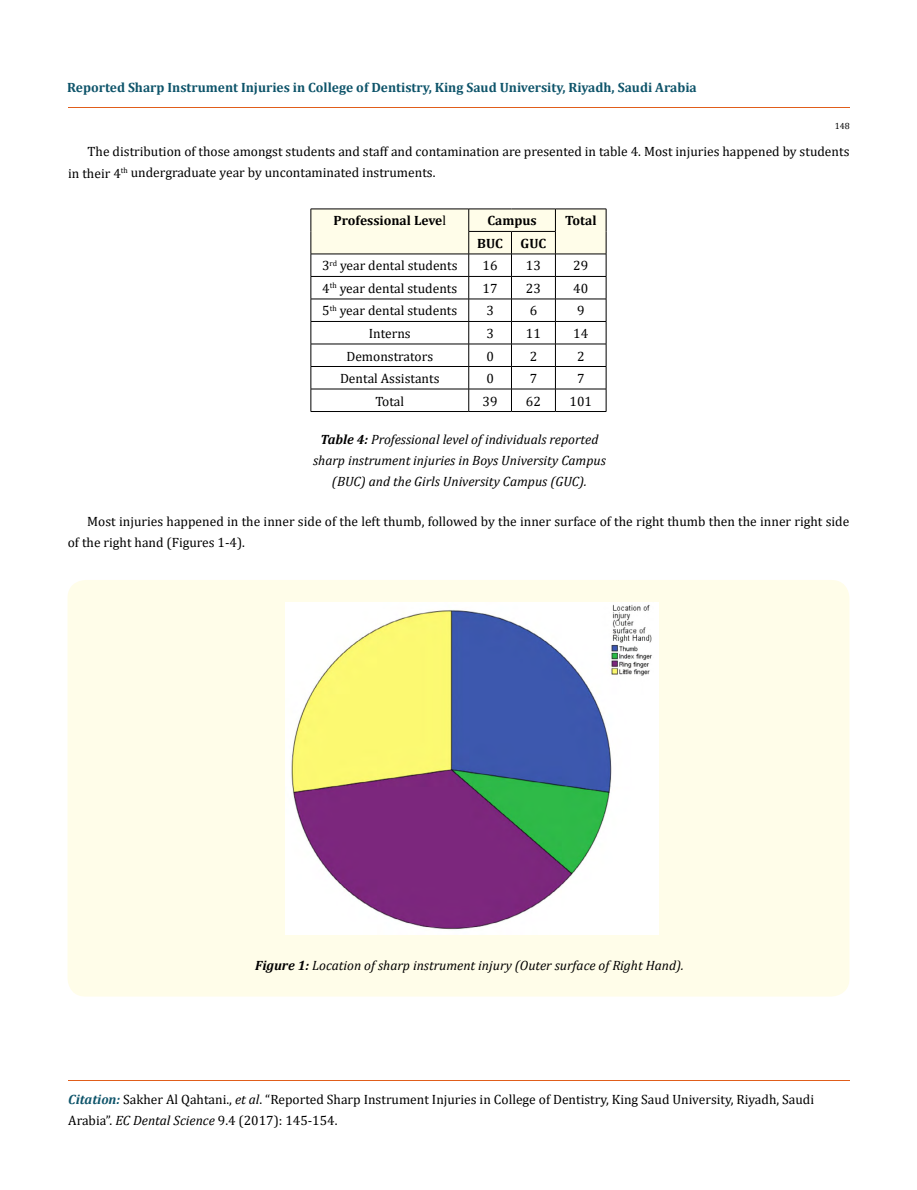
<style>
.page{position:relative;width:917px;height:1190px;background:#fff}
.page>*{position:absolute;margin:0;border:0;box-sizing:border-box;transform-origin:0 0}
.t1{font:13.5px/21px "Cambria";color:#000}
.t2{font:italic 13.5px/21px "Cambria";color:#000;text-align:center}
.t3{font:700 13.5px "Cambria";color:#0e546a}
.t4{font:700 13.5px "Cambria";color:#000}
.t5{font:9px "Cambria";color:#000}
.s1{font-weight:400}
.s2{font-weight:700}
.s3{font-weight:700;font-style:italic;color:#0e546a}
.s4{font-style:italic}
</style>
<div class="page">
<hr style="left:68px;top:108px;width:781px;height:1px;background:#e05d1a">
<hr style="left:68px;top:1080px;width:781px;height:1px;background:#e05d1a">
<svg style="left:310px;top:209px;width:297px;height:202px"></svg>
<hr style="left:311px;top:411px;width:158px;height:1px;background:#000">
<hr style="left:469px;top:411px;width:42px;height:1px;background:#000">
<hr style="left:511px;top:411px;width:44px;height:1px;background:#000">
<hr style="left:555px;top:411px;width:51px;height:1px;background:#000">
<div style="left:68px;top:580px;width:781px;height:416px;background:#fffde9;border-radius:18px"></div>
<img style="left:285px;top:602px;width:373px;height:332px">
<p class="t3" style="left:67px;top:77px;width:631px">Reported Sharp Instrument Injuries in College of Dentistry, King Saud University, Riyadh, Saudi Arabia</p>
<p class="t5" style="left:834px;top:121px;width:16px">148</p>
<p class="t1" style="left:68px;top:141px;width:782px;text-indent:19px">The distribution of those amongst students and staff and contamination are presented in table 4. Most injuries happened by students in their 4<sup>th</sup> undergraduate year by uncontaminated instruments.</p>
<p class="t4" style="left:333px;top:211px;width:114px">Professional Leve<span class="s1">l</span></p>
<p class="t4" style="left:487px;top:211px;width:51px">Campus</p>
<p class="t4" style="left:565px;top:211px;width:33px">Total</p>
<p class="t4" style="left:477px;top:234px;width:27px">BUC</p>
<p class="t4" style="left:520px;top:234px;width:27px">GUC</p>
<p class="t1" style="left:322px;top:255px;width:137px">3<sup>rd</sup> year dental students</p>
<p class="t1" style="left:482px;top:255px;width:16px">16</p>
<p class="t1" style="left:526px;top:255px;width:16px">13</p>
<p class="t1" style="left:573px;top:255px;width:16px">29</p>
<p class="t1" style="left:322px;top:278px;width:136px">4<sup>th</sup> year dental students</p>
<p class="t1" style="left:482px;top:278px;width:16px">17</p>
<p class="t1" style="left:526px;top:278px;width:16px">23</p>
<p class="t1" style="left:573px;top:278px;width:16px">40</p>
<p class="t1" style="left:322px;top:300px;width:136px">5<sup>th</sup> year dental students</p>
<p class="t1" style="left:486px;top:300px;width:9px">3</p>
<p class="t1" style="left:529px;top:300px;width:9px">6</p>
<p class="t1" style="left:577px;top:300px;width:9px">9</p>
<p class="t1" style="left:369px;top:323px;width:43px">Interns</p>
<p class="t1" style="left:486px;top:323px;width:9px">3</p>
<p class="t1" style="left:526px;top:323px;width:16px">11</p>
<p class="t1" style="left:573px;top:323px;width:16px">14</p>
<p class="t1" style="left:346px;top:345px;width:88px">Demonstrators</p>
<p class="t1" style="left:486px;top:345px;width:9px">0</p>
<p class="t1" style="left:529px;top:345px;width:9px">2</p>
<p class="t1" style="left:577px;top:345px;width:9px">2</p>
<p class="t1" style="left:340px;top:368px;width:101px">Dental Assistants</p>
<p class="t1" style="left:486px;top:368px;width:9px">0</p>
<p class="t1" style="left:529px;top:368px;width:9px">7</p>
<p class="t1" style="left:577px;top:368px;width:9px">7</p>
<p class="t1" style="left:375px;top:390px;width:30px">Total</p>
<p class="t1" style="left:482px;top:390px;width:16px">39</p>
<p class="t1" style="left:526px;top:390px;width:16px">62</p>
<p class="t1" style="left:569px;top:390px;width:24px">101</p>
<p class="t2" style="left:313px;top:428px;width:294px"><span class="s2">Table 4:</span> Professional level of individuals reported sharp instrument injuries in Boys University Campus (BUC) and the Girls University Campus (GUC).</p>
<p class="t1" style="left:68px;top:511px;width:783px;text-indent:19px">Most injuries happened in the inner side of the left thumb, followed by the inner surface of the right thumb then the inner right side of the right hand (Figures 1-4).</p>
<p class="t2" style="left:255px;top:954px;width:430px"><span class="s2">Figure 1:</span> Location of sharp instrument injury (Outer surface of Right Hand).</p>
<p class="t1" style="left:68px;top:1089px;width:747px"><span class="s3">Citation:</span> Sakher Al Qahtani., <span class="s4">et al</span>. “Reported Sharp Instrument Injuries in College of Dentistry, King Saud University, Riyadh, Saudi<br>Arabia”. <span class="s4">EC Dental Science</span> 9.4 (2017): 145-154.</p>
</div>
